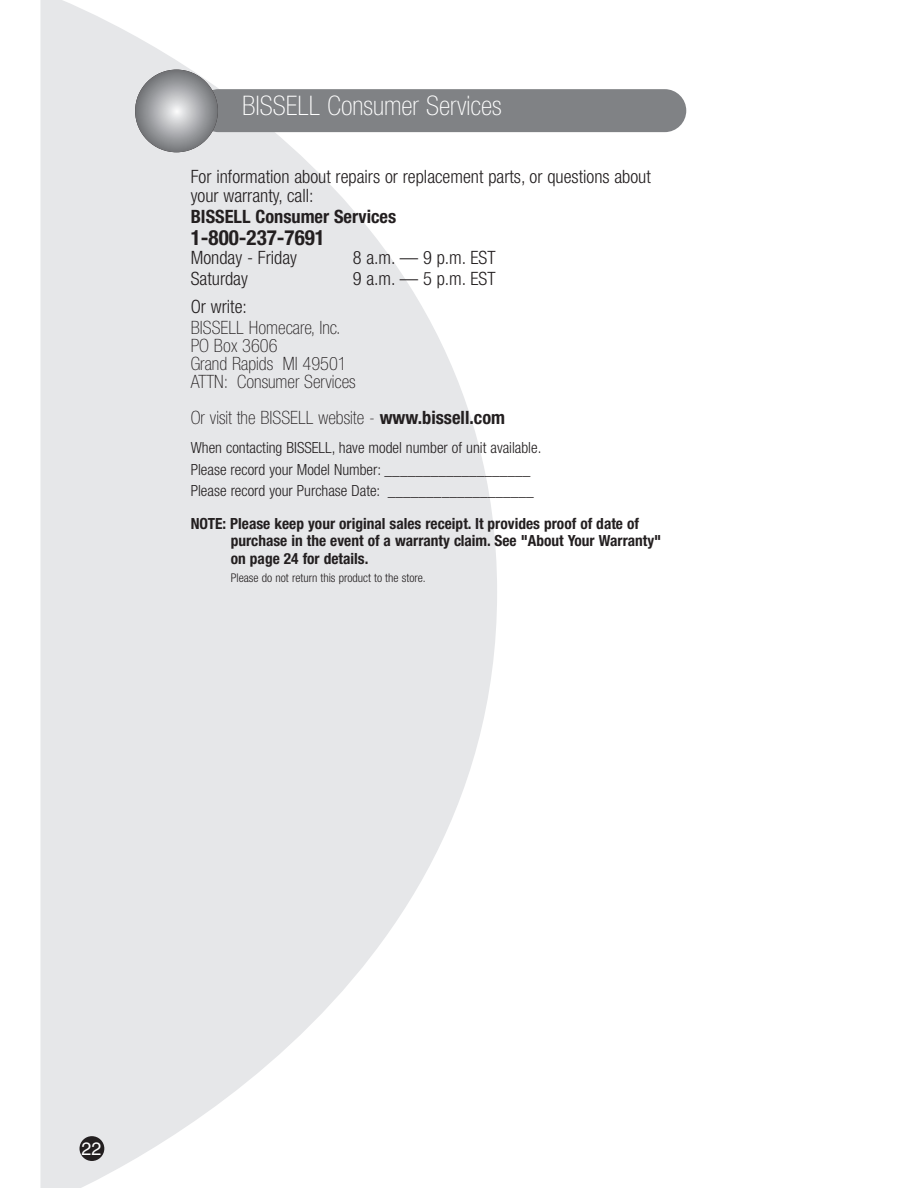
<style>
.page{position:relative;width:918px;height:1188px;background:#fff}
.page>*{position:absolute;margin:0;border:0;box-sizing:border-box;transform-origin:0 0}
.t1{font:100 condensed 27px "Helvetica Neue";color:#fff}
.t2{font:700 condensed 21px "Helvetica Neue";color:#231f20}
.t3{font:300 condensed 18.3px/19px "Helvetica Neue";color:#231f20}
.t4{font:100 condensed 18.3px/18.3px "Helvetica Neue";color:#231f20}
.t5{font:700 condensed 18.3px "Helvetica Neue";color:#231f20}
.t6{font:18px "Helvetica";color:#fff}
.t7{font:300 condensed 15.3px/21.3px "Helvetica Neue";color:#231f20}
.t8{font:700 condensed 15.3px/17.5px "Helvetica Neue";color:#231f20}
.t9{font:300 condensed 12px "Helvetica Neue";color:#231f20}
.s1{font-weight:700}
</style>
<div class="page">
<svg style="left:40px;top:0;width:457px;height:1188px;fill:#e6e7e9"></svg>
<div style="left:80px;top:1136px;width:24px;height:25px;background:#231f20;border-radius:50%"></div>
<div style="left:197px;top:89px;width:489px;height:43px;background:#808285;border-radius:21px"></div>
<svg style="left:135px;top:70px;width:83px;height:82px;background:#9c9da0"></svg>
<h1 class="t1" style="left:242px;top:96px;width:261px">BISSELL Consumer Services</h1>
<p class="t3" style="left:191px;top:168px;width:462px">For information about repairs or replacement parts, or questions about your warranty, call:</p>
<p class="t5" style="left:191px;top:210px;width:207px">BISSELL Consumer Services</p>
<h2 class="t2" style="left:191px;top:230px;width:136px">1-800-237-7691</h2>
<p class="t3" style="left:191px;top:249px;width:108px">Monday - Friday</p>
<p class="t3" style="left:353px;top:249px;width:144px">8 a.m. — 9 p.m. EST</p>
<p class="t3" style="left:191px;top:271px;width:59px">Saturday</p>
<p class="t3" style="left:353px;top:271px;width:144px">9 a.m. — 5 p.m. EST</p>
<p class="t3" style="left:191px;top:299px;width:58px">Or write:</p>
<p class="t4" style="left:191px;top:320px;width:166px">BISSELL Homecare, Inc.<br>PO Box 3606<br>Grand Rapids MI 49501<br>ATTN: Consumer Services</p>
<p class="t4" style="left:191px;top:410px;width:316px">Or visit the BISSELL website - <span class="s1">www.bissell.com</span></p>
<p class="t7" style="left:191px;top:438px;width:352px">When contacting BISSELL, have model number of unit available.<br>Please record your Model Number: ___________________<br>Please record your Purchase Date: ___________________</p>
<p class="t8" style="left:231px;top:516px;width:432px;text-indent:-40px">NOTE: Please keep your original sales receipt. It provides proof of date of purchase in the event of a warranty claim. See "About Your Warranty" on page 24 for details.</p>
<p class="t9" style="left:231px;top:573px;width:197px">Please do not return this product to the store.</p>
<p class="t6" style="left:82px;top:1141px;width:22px">22</p>
</div>
